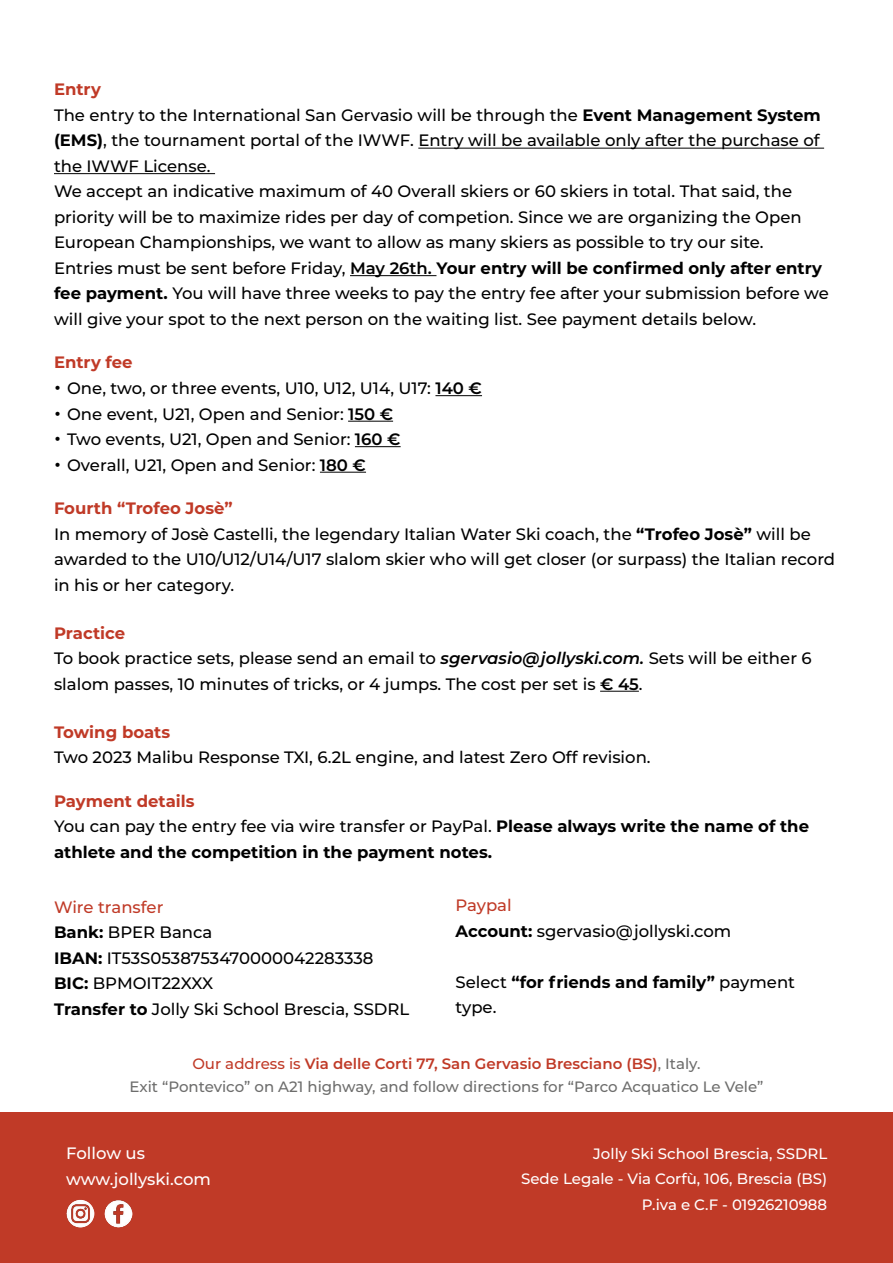
<style>
.page{position:relative;width:893px;height:1263px;background:#fff}
.page>*{position:absolute;margin:0;border:0;box-sizing:border-box;transform-origin:0 0}
.t1{font:500 16.5px/25.5px "Montserrat";color:#000}
.t2{font:700 16.5px/25.5px "Montserrat";color:#000}
.t3{font:500 16.5px/26.1px "Montserrat";color:#fff}
.t4{font:700 16.5px "Montserrat";color:#c03a27}
.t5{font:500 15px/22.5px "Montserrat";color:#6d6d6c;text-align:center}
.t6{font:500 15px/25.5px "Montserrat";color:#fff;text-align:right}
.s1{font-weight:700;color:#c03a27}
.s2{font-weight:700}
.s3{font-weight:600}
.s4{font-size:22.5px}
.s5{font-weight:600;font-style:italic}
.s6{color:#c03a27}
.s7{font-weight:500}
.s8{font-weight:600;color:#c03a27}
</style>
<div class="page">
<div style="left:0;top:1113px;width:893px;height:150px;background:#c03a27"></div>
<hr style="left:418px;top:148px;width:406px;height:1px;background:#000">
<hr style="left:54px;top:173px;width:161px;height:1px;background:#000">
<hr style="left:350px;top:275px;width:86px;height:1px;background:#000">
<hr style="left:435px;top:395px;width:47px;height:1px;background:#000">
<hr style="left:348px;top:421px;width:45px;height:1px;background:#000">
<hr style="left:355px;top:446px;width:46px;height:1px;background:#000">
<hr style="left:320px;top:472px;width:46px;height:1px;background:#000">
<hr style="left:600px;top:691px;width:39px;height:1px;background:#000">
<img style="left:66px;top:1200px;width:28px;height:27px;border-radius:14px">
<img style="left:104px;top:1200px;width:29px;height:27px;border-radius:14px">
<p class="t1" style="left:54px;top:76px;width:776px"><span class="s1">Entry<br></span>The entry to the International San Gervasio will be through the <span class="s2">Event Management System (EMS)</span>, the tournament portal of the IWWF. Entry will be available only after the purchase of the IWWF License.<br>We accept an indicative maximum of 40 Overall skiers or 60 skiers in total. That said, the priority will be to maximize rides per day of competion. Since we are organizing the Open European Championships, we want to allow as many skiers as possible to try our site.<br>Entries must be sent before Friday, <span class="s3">May 26th.</span> <span class="s2">Your entry will be confirmed only after entry fee payment.</span> You will have three weeks to pay the entry fee after your submission before we will give your spot to the next person on the waiting list. See payment details below.</p>
<p class="t4" style="left:54px;top:351px;width:80px">Entry fee</p>
<p class="t1" style="left:54px;top:375px;width:430px"><span class="s4">•</span> One, two, or three events, U10, U12, U14, U17: <span class="s3">140 €</span></p>
<p class="t1" style="left:54px;top:400px;width:341px"><span class="s4">•</span> One event, U21, Open and Senior: <span class="s3">150 €</span></p>
<p class="t1" style="left:54px;top:426px;width:348px"><span class="s4">•</span> Two events, U21, Open and Senior: <span class="s3">160 €</span></p>
<p class="t1" style="left:54px;top:451px;width:314px"><span class="s4">•</span> Overall, U21, Open and Senior: <span class="s3">180 €</span></p>
<p class="t1" style="left:54px;top:495px;width:783px"><span class="s1">Fourth “Trofeo Josè”<br></span>In memory of Josè Castelli, the legendary Italian Water Ski coach, the <span class="s2">“Trofeo Josè”</span> will be awarded to the U10/U12/U14/U17 slalom skier who will get closer (or surpass) the Italian record in his or her category.</p>
<p class="t1" style="left:54px;top:619px;width:759px"><span class="s1">Practice<br></span>To book practice sets, please send an email to <span class="s5">sgervasio@jollyski.com.</span> Sets will be either 6 slalom passes, 10 minutes of tricks, or 4 jumps. The cost per set is <span class="s3">€ 45</span>.</p>
<p class="t4" style="left:54px;top:720px;width:118px">Towing boats</p>
<p class="t1" style="left:54px;top:744px;width:598px">Two 2023 Malibu Response TXI, 6.2L engine, and latest Zero Off revision.</p>
<p class="t2" style="left:54px;top:787px;width:757px"><span class="s6">Payment details<br></span><span class="s7">You can pay the entry fee via wire transfer or PayPal.</span> Please always write the name of the athlete and the competition in the payment notes.</p>
<p class="t1" style="left:54px;top:893px;width:357px"><span class="s6">Wire transfer<br></span><span class="s2">Bank:</span> BPER Banca<br><span class="s2">IBAN:</span> IT53S0538753470000042283338<br><span class="s2">BIC:</span> BPMOIT22XXX<br><span class="s2">Transfer to</span> Jolly Ski School Brescia, SSDRL</p>
<p class="t1" style="left:455px;top:892px;width:277px"><span class="s6">Paypal<br></span><span class="s2">Account:</span> sgervasio@jollyski.com</p>
<p class="t2" style="left:455px;top:968px;width:341px"><span class="s7">Select</span> “for friends and family” <span class="s7">payment type.</span></p>
<p class="t5" style="left:130px;top:1052px;width:635px"><span class="s6">Our address is</span> <span class="s8">Via delle Corti 77, San Gervasio Bresciano (BS)</span>, Italy.<br>Exit “Pontevico” on A21 highway, and follow directions for “Parco Acquatico Le Vele”</p>
<p class="t3" style="left:66px;top:1139px;width:146px">Follow us www.jollyski.com</p>
<p class="t6" style="left:521px;top:1140px;width:308px">Jolly Ski School Brescia, SSDRL<br>Sede Legale - Via Corfù, 106, Brescia (BS)<br>P.iva e C.F - 01926210988</p>
</div>
